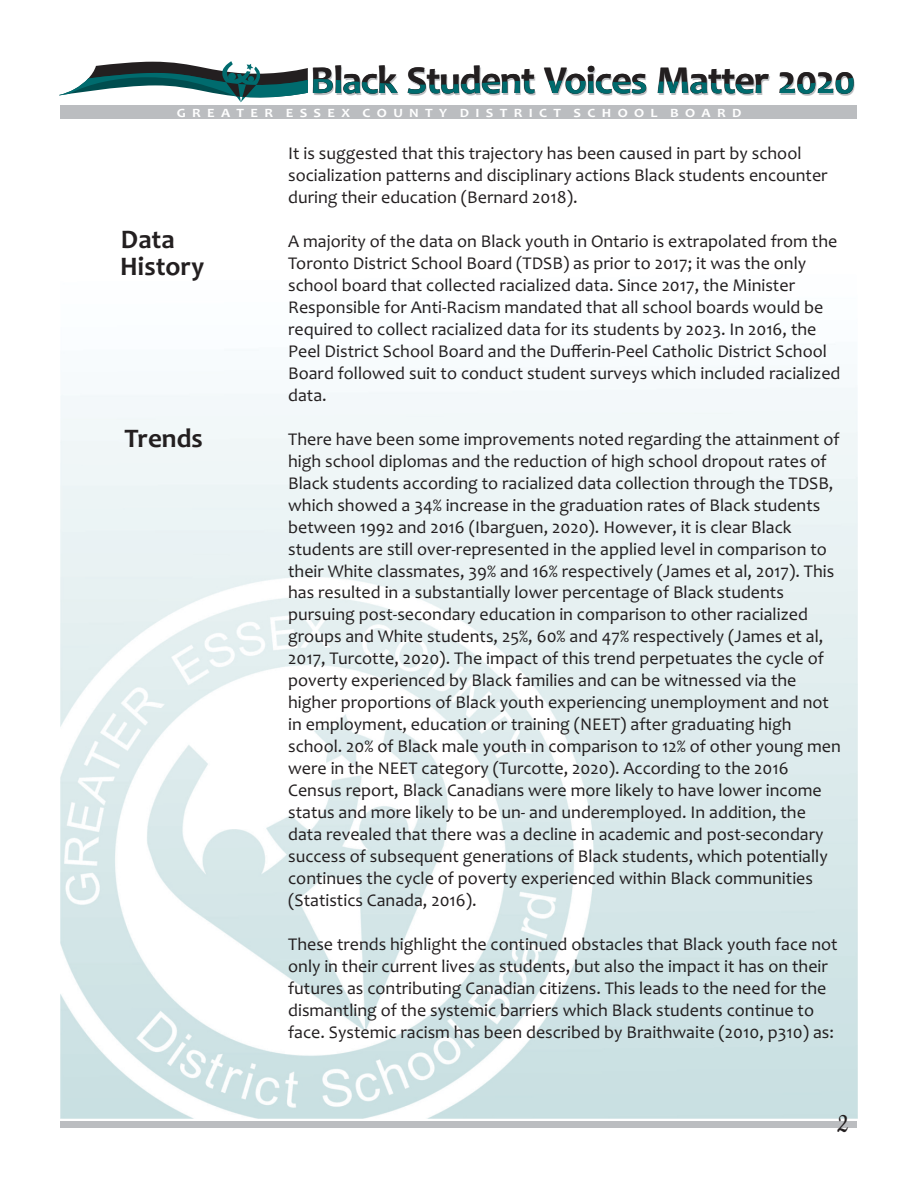
<style>
.page{position:relative;width:918px;height:1188px;background:#fff}
.page>*{position:absolute;margin:0;border:0;box-sizing:border-box;transform-origin:0 0}
.t1{font:700 39.75px "Candara";letter-spacing:-.025em;color:#231f20}
.t2{font:30.75px "Cookie";color:#231f20;scale:.84 1}
.t3{font:700 27px/27px "Candara";color:#231f20}
.t4{font:18px/21.9px "Candara";color:#231f20}
.t5{font:700 12.75px "Candara";color:#fff;scale:1.14 1}
</style>
<div class="page">
<img style="left:61px;top:344px;width:797px;height:774px">
<svg style="left:59px;top:61px;width:795px;height:41px"></svg>
<div style="left:60px;top:106px;width:797px;height:13px;background:#bbbdc0"></div>
<div style="left:61px;top:1121px;width:796px;height:6px;background:#bbbdc0"></div>
<h1 class="t1" style="left:310px;top:64px;width:547px">Black Student Voices Matter 2020</h1>
<p class="t5" style="left:177px;top:107px;width:497px">G R E A T E R E S S E X C O U N T Y D I S T R I C T S C H O O L B O A R D</p>
<h3 class="t3" style="left:120px;top:229px;width:86px">Data<br>History</h3>
<h3 class="t3" style="left:125px;top:428px;width:80px">Trends</h3>
<p class="t4" style="left:288px;top:144px;width:541px">It is suggested that this trajectory has been caused in part by school socialization patterns and disciplinary actions Black students encounter during their education (Bernard 2018).</p>
<p class="t4" style="left:288px;top:232px;width:554px">A majority of the data on Black youth in Ontario is extrapolated from the Toronto District School Board (TDSB) as prior to 2017; it was the only school board that collected racialized data. Since 2017, the Minister Responsible for Anti-Racism mandated that all school boards would be required to collect racialized data for its students by 2023. In 2016, the Peel District School Board and the Dufferin-Peel Catholic District School Board followed suit to conduct student surveys which included racialized data.</p>
<p class="t4" style="left:288px;top:430px;width:554px">There have been some improvements noted regarding the attainment of high school diplomas and the reduction of high school dropout rates of Black students according to racialized data collection through the TDSB, which showed a 34% increase in the graduation rates of Black students between 1992 and 2016 (Ibarguen, 2020). However, it is clear Black students are still over-represented in the applied level in comparison to their White classmates, 39% and 16% respectively (James et al, 2017). This has resulted in a substantially lower percentage of Black students pursuing post-secondary education in comparison to other racialized groups and White students, 25%, 60% and 47% respectively (James et al, 2017, Turcotte, 2020). The impact of this trend perpetuates the cycle of poverty experienced by Black families and can be witnessed via the higher proportions of Black youth experiencing unemployment and not in employment, education or training (NEET) after graduating high school. 20% of Black male youth in comparison to 12% of other young men were in the NEET category (Turcotte, 2020). According to the 2016<br>Census report, Black Canadians were more likely to have lower income status and more likely to be un- and underemployed. In addition, the data revealed that there was a decline in academic and post-secondary success of subsequent generations of Black students, which potentially continues the cycle of poverty experienced within Black communities (Statistics Canada, 2016).</p>
<p class="t4" style="left:288px;top:935px;width:551px">These trends highlight the continued obstacles that Black youth face not only in their current lives as students, but also the impact it has on their futures as contributing Canadian citizens. This leads to the need for the dismantling of the systemic barriers which Black students continue to face. Systemic racism has been described by Braithwaite (2010, p310) as:</p>
<h2 class="t2" style="left:837px;top:1108px;width:14px">2</h2>
</div>
